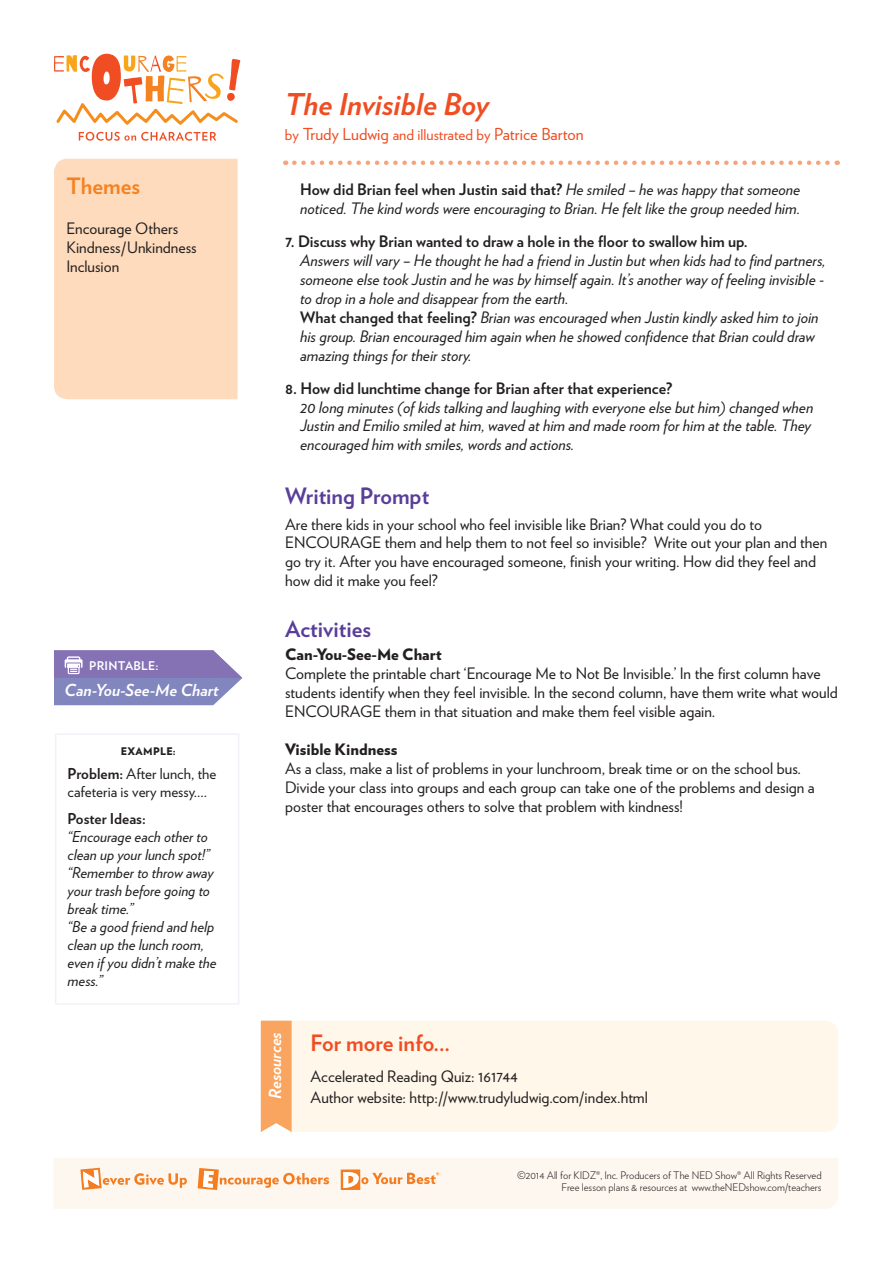
<style>
.page{position:relative;width:893px;height:1263px;background:#fff}
.page>*{position:absolute;margin:0;border:0;box-sizing:border-box;transform-origin:0 0}
.t1{font:italic 700 30px "Verlag";color:#f04d22}
.t2{font:700 22.5px "Verlag";color:#593e99}
.t3{font:700 22.5px "Verlag";color:#f04d22}
.t4{font:700 22.5px "Verlag";color:#f58220}
.t5{font:italic 700 16.65px "Verlag";color:#fff}
.t6{font:16.5px "Verlag";color:#f04d22}
.t7{font:italic 700 16.5px "Verlag";color:#fff}
.t8{font:15.75px/18.9px "Verlag";color:#231f20}
.t9{font:italic 15.75px/18.9px "Verlag";color:#231f20}
.t10{font:700 15.75px "Verlag";color:#231f20}
.t11{font:900 15.75px "Verlag";color:#231f20}
.t12{font:italic 15px/18px "Verlag";color:#231f20}
.t13{font:15px/18px "Verlag";color:#231f20}
.t14{font:700 15px "Verlag";color:#231f20}
.t15{font:700 12px "Verlag";letter-spacing:.025em;color:#fff}
.t16{font:300 10.5px/12.6px "Verlag";color:#231f20;text-align:right}
.t17{font:900 10.5px "Verlag";letter-spacing:.03em;color:#231f20}
.s1{font-weight:700}
.s2{font-size:15px}
.s3{font-weight:700;font-style:normal}
</style>
<div class="page">
<div style="left:54px;top:159px;width:184px;height:240px;background:#fddbbc"></div>
<svg style="left:54px;top:1158px;width:784px;height:51px"></svg>
<svg style="left:54px;top:54px;width:187px;height:87px"></svg>
<svg style="left:294px;top:161px;width:544px;height:4px"></svg>
<svg style="left:54px;top:650px;width:188px;height:55px;background:#8d88bf"></svg>
<div style="left:55px;top:733px;width:184px;height:272px;border:2px solid #f2f1f8"></div>
<div style="left:292px;top:1021px;width:546px;height:111px;background:#fef7ea"></div>
<svg style="left:261px;top:1021px;width:31px;height:111px;background:#f9a867"></svg>
<p class="t4" style="left:67px;top:168px;width:75px">Themes</p>
<p class="t8" style="left:67px;top:218px;width:113px">Encourage Others</p>
<p class="t8" style="left:67px;top:237px;width:132px">Kindness/Unkindness</p>
<p class="t8" style="left:67px;top:256px;width:54px">Inclusion</p>
<p class="t15" style="left:89px;top:656px;width:71px">PRINTABLE:</p>
<p class="t7" style="left:65px;top:677px;width:156px">Can-You-See-Me Chart</p>
<p class="t17" style="left:121px;top:742px;width:57px">EXAMPLE:</p>
<p class="t13" style="left:68px;top:763px;width:150px"><span class="s1">Problem:</span> After lunch, the cafeteria is very messy....</p>
<p class="t14" style="left:68px;top:806px;width:80px">Poster Ideas:</p>
<p class="t12" style="left:68px;top:826px;width:144px">“Encourage each other to clean up your lunch spot!”</p>
<p class="t12" style="left:68px;top:862px;width:148px">“Remember to throw away your trash before going to break time.”</p>
<p class="t12" style="left:68px;top:916px;width:150px">“Be a good friend and help clean up the lunch room, even if you didn’t make the mess.”</p>
<p class="t1" style="left:285px;top:80px;width:206px">The Invisible Boy</p>
<p class="t6" style="left:285px;top:122px;width:300px"><span class="s2">by</span> Trudy Ludwig <span class="s2">and illustrated by</span> Patrice Barton</p>
<p class="t9" style="left:300px;top:179px;width:502px"><span class="s3">How did Brian feel when Justin said that?</span> He smiled – he was happy that someone noticed. The kind words were encouraging to Brian. He felt like the group needed him.</p>
<p class="t10" style="left:285px;top:229px;width:464px">7. Discuss why Brian wanted to draw a hole in the floor to swallow him up.</p>
<p class="t9" style="left:300px;top:250px;width:527px">Answers will vary – He thought he had a friend in Justin but when kids had to find partners, someone else took Justin and he was by himself again. It’s another way of feeling invisible - to drop in a hole and disappear from the earth.<br><span class="s3">What changed that feeling?</span> Brian was encouraged when Justin kindly asked him to join his group. Brian encouraged him again when he showed confidence that Brian could draw amazing things for their story.</p>
<p class="t9" style="left:300px;top:378px;width:515px;text-indent:-15px"><span class="s3">8. How did lunchtime change for Brian after that experience?<br></span>20 long minutes (of kids talking and laughing with everyone else but him) changed when Justin and Emilio smiled at him, waved at him and made room for him at the table. They encouraged him with smiles, words and actions.</p>
<p class="t2" style="left:285px;top:478px;width:146px">Writing Prompt</p>
<p class="t8" style="left:285px;top:514px;width:544px">Are there kids in your school who feel invisible like Brian? What could you do to ENCOURAGE them and help them to not feel so invisible? Write out your plan and then go try it. After you have encouraged someone, finish your writing. How did they feel and how did it make you feel?</p>
<p class="t2" style="left:285px;top:611px;width:87px">Activities</p>
<p class="t11" style="left:285px;top:642px;width:158px">Can-You-See-Me Chart</p>
<p class="t8" style="left:285px;top:663px;width:554px">Complete the printable chart ‘Encourage Me to Not Be Invisible.’ In the first column have students identify when they feel invisible. In the second column, have them write what would<br>ENCOURAGE them in that situation and make them feel visible again.</p>
<p class="t11" style="left:285px;top:736px;width:114px">Visible Kindness</p>
<p class="t8" style="left:285px;top:758px;width:531px">As a class, make a list of problems in your lunchroom, break time or on the school bus.<br>Divide your class into groups and each group can take one of the problems and design a poster that encourages others to solve that problem with kindness!</p>
<p class="t5" style="left:262px;top:1099px;width:68px;rotate:-90deg">Resources</p>
<p class="t3" style="left:311px;top:1025px;width:141px">For more info...</p>
<p class="t8" style="left:311px;top:1066px;width:208px">Accelerated Reading Quiz: 161744</p>
<p class="t8" style="left:311px;top:1087px;width:339px">Author website: http://www.trudyludwig.com/index.html</p>
<p class="t16" style="left:517px;top:1168px;width:306px">©2014 All for KIDZ®, Inc. Producers of The NED Show® All Rights Reserved<br>Free lesson plans &amp; resources at www.theNEDshow.com/teachers</p>
</div>
